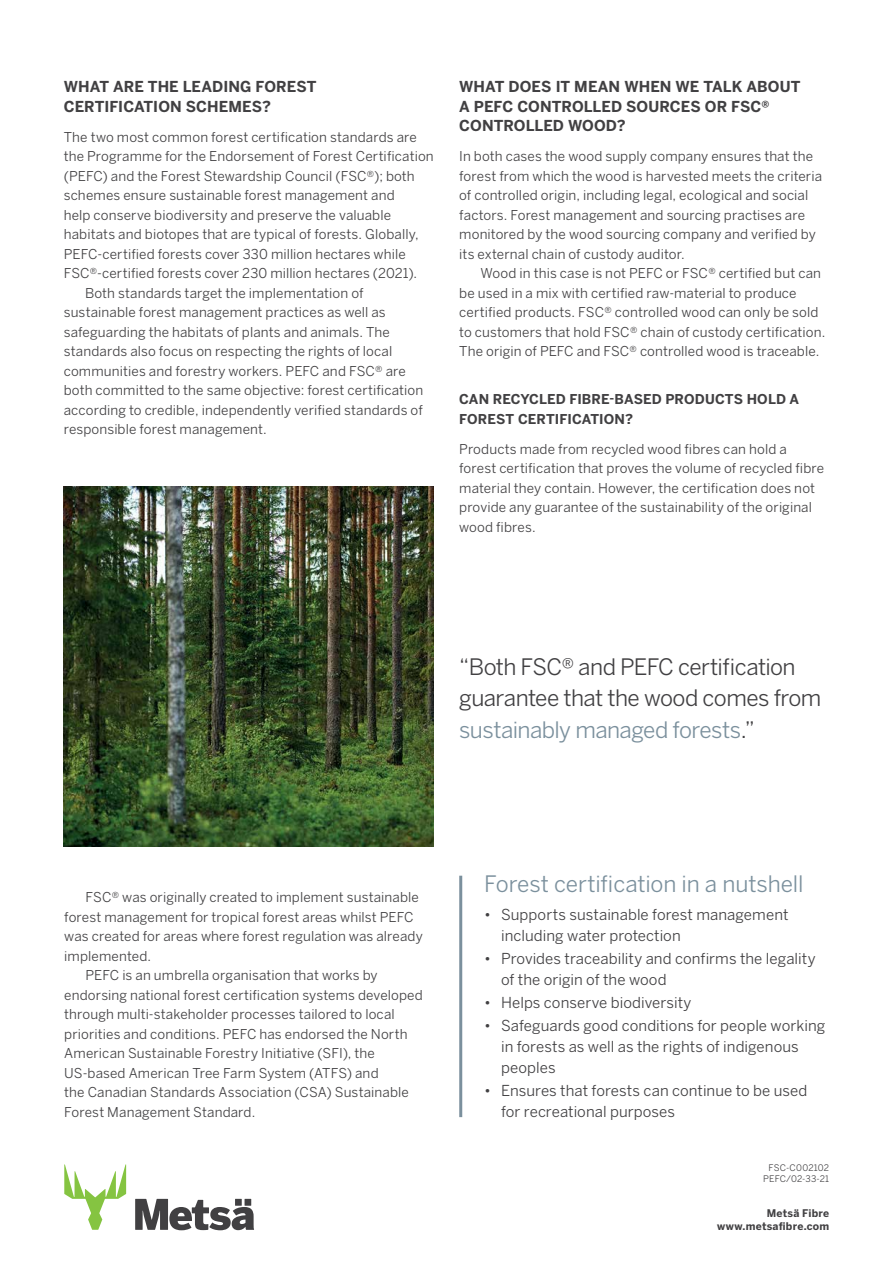
<style>
.page{position:relative;width:893px;height:1263px;background:#fff}
.page>*{position:absolute;margin:0;border:0;box-sizing:border-box;transform-origin:0 0}
.t1{font:22.5px/31.5px "Benton Sans";letter-spacing:-.025em;color:#414042}
.t2{font:22.5px "Benton Sans";letter-spacing:-.005em;color:#7b909d}
.t3{font:15px/21px "Benton Sans";letter-spacing:.005em;color:#414042}
.t4{font:700 15px/19.5px "Benton Sans";color:#414042}
.t5{font:13.5px/19.5px "Benton Sans";letter-spacing:.01em;color:#414042}
.t6{font:700 13.5px/19.5px "Benton Sans";letter-spacing:.005em;color:#414042}
.t7{font:700 10.5px/13.5px "Benton Sans";letter-spacing:.02em;color:#414042;text-align:right}
.t8{font:9px/10.8px "Benton Sans";letter-spacing:.02em;color:#414042;text-align:center}
.s1{color:#7b909d}
</style>
<div class="page">
<svg style="left:135px;top:1199px;width:119px;height:31px"></svg>
<svg style="left:64px;top:1164px;width:62px;height:66px"></svg>
<img style="left:64px;top:487px;width:370px;height:359px">
<hr style="left:459px;top:876px;width:3px;height:241px;background:#7b909d">
<p class="t4" style="left:64px;top:77px;width:254px">WHAT ARE THE LEADING FOREST<br>CERTIFICATION SCHEMES?</p>
<p class="t5" style="left:64px;top:127px;width:355px">The two most common forest certification standards are</p>
<p class="t5" style="left:64px;top:146px;width:371px">the Programme for the Endorsement of Forest Certification</p>
<p class="t5" style="left:64px;top:166px;width:352px">(PEFC) and the Forest Stewardship Council (FSC®); both</p>
<p class="t5" style="left:64px;top:185px;width:332px">schemes ensure sustainable forest management and</p>
<p class="t5" style="left:64px;top:205px;width:329px">help conserve biodiversity and preserve the valuable</p>
<p class="t5" style="left:64px;top:224px;width:356px">habitats and biotopes that are typical of forests. Globally,</p>
<p class="t5" style="left:64px;top:244px;width:343px">PEFC-certified forests cover 330 million hectares while</p>
<p class="t5" style="left:64px;top:263px;width:355px">FSC®-certified forests cover 230 million hectares (2021).</p>
<p class="t5" style="left:85px;top:283px;width:280px">Both standards target the implementation of</p>
<p class="t5" style="left:64px;top:302px;width:323px">sustainable forest management practices as well as</p>
<p class="t5" style="left:64px;top:322px;width:328px">safeguarding the habitats of plants and animals. The</p>
<p class="t5" style="left:64px;top:341px;width:330px">standards also focus on respecting the rights of local</p>
<p class="t5" style="left:64px;top:361px;width:343px">communities and forestry workers. PEFC and FSC® are</p>
<p class="t5" style="left:64px;top:380px;width:361px">both committed to the same objective: forest certification</p>
<p class="t5" style="left:64px;top:400px;width:360px">according to credible, independently verified standards of</p>
<p class="t5" style="left:64px;top:419px;width:205px">responsible forest management.</p>
<p class="t4" style="left:459px;top:77px;width:343px">WHAT DOES IT MEAN WHEN WE TALK ABOUT<br>A PEFC CONTROLLED SOURCES OR FSC®<br>CONTROLLED WOOD?</p>
<p class="t5" style="left:459px;top:146px;width:364px">In both cases the wood supply company ensures that the forest from which the wood is harvested meets the criteria of controlled origin, including legal, ecological and social factors. Forest management and sourcing practises are monitored by the wood sourcing company and verified by its external chain of custody auditor.</p>
<p class="t5" style="left:459px;top:263px;width:368px;text-indent:21px">Wood in this case is not PEFC or FSC® certified but can be used in a mix with certified raw-material to produce certified products. FSC® controlled wood can only be sold to customers that hold FSC® chain of custody certification.<br>The origin of PEFC and FSC® controlled wood is traceable.</p>
<p class="t6" style="left:459px;top:390px;width:341px">CAN RECYCLED FIBRE-BASED PRODUCTS HOLD A<br>FOREST CERTIFICATION?</p>
<p class="t5" style="left:459px;top:439px;width:366px">Products made from recycled wood fibres can hold a forest certification that proves the volume of recycled fibre material they contain. However, the certification does not provide any guarantee of the sustainability of the original wood fibres.</p>
<h1 class="t1" style="left:459px;top:650px;width:364px">“Both FSC® and PEFC certification guarantee that the wood comes from <span class="s1">sustainably managed forests</span>.”</h1>
<p class="t5" style="left:86px;top:887px;width:335px">FSC® was originally created to implement sustainable</p>
<p class="t5" style="left:64px;top:907px;width:351px">forest management for tropical forest areas whilst PEFC</p>
<p class="t5" style="left:64px;top:926px;width:360px">was created for areas where forest regulation was already</p>
<p class="t5" style="left:64px;top:946px;width:88px">implemented.</p>
<p class="t5" style="left:86px;top:965px;width:294px">PEFC is an umbrella organisation that works by</p>
<p class="t5" style="left:64px;top:985px;width:360px">endorsing national forest certification systems developed</p>
<p class="t5" style="left:64px;top:1004px;width:332px">through multi-stakeholder processes tailored to local</p>
<p class="t5" style="left:64px;top:1024px;width:345px">priorities and conditions. PEFC has endorsed the North</p>
<p class="t5" style="left:64px;top:1043px;width:312px">American Sustainable Forestry Initiative (SFI), the</p>
<p class="t5" style="left:64px;top:1063px;width:316px">US-based American Tree Farm System (ATFS) and</p>
<p class="t5" style="left:64px;top:1082px;width:346px">the Canadian Standards Association (CSA) Sustainable</p>
<p class="t5" style="left:64px;top:1102px;width:193px">Forest Management Standard.</p>
<h1 class="t2" style="left:484px;top:871px;width:321px">Forest certification in a nutshell</h1>
<p class="t3" style="left:501px;top:903px;width:289px;text-indent:-17px">• Supports sustainable forest management including water protection</p>
<p class="t3" style="left:501px;top:948px;width:316px;text-indent:-17px">• Provides traceability and confirms the legality of the origin of the wood</p>
<p class="t3" style="left:484px;top:992px;width:209px">• Helps conserve biodiversity</p>
<p class="t3" style="left:501px;top:1015px;width:326px;text-indent:-17px">• Safeguards good conditions for people working in forests as well as the rights of indigenous peoples</p>
<p class="t3" style="left:501px;top:1080px;width:308px;text-indent:-17px">• Ensures that forests can continue to be used for recreational purposes</p>
<p class="t8" style="left:763px;top:1163px;width:67px">FSC-C002102<br>PEFC/02-33-21</p>
<p class="t7" style="left:717px;top:1206px;width:113px">Metsä Fibre www.metsafibre.com</p>
</div>
